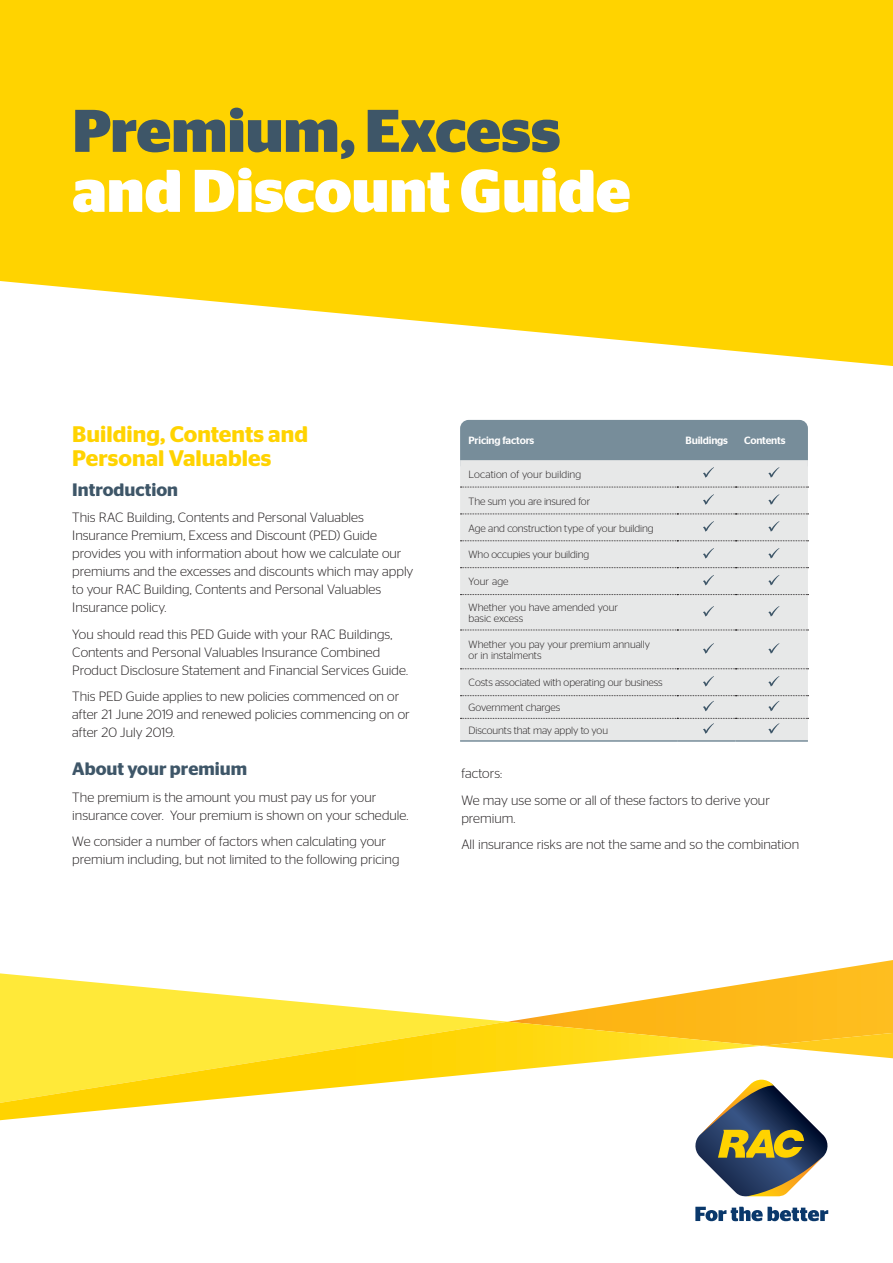
<style>
.page{position:relative;width:893px;height:1263px;background:#fff}
.page>*{position:absolute;margin:0;border:0;box-sizing:border-box;transform-origin:0 0}
.t1{font:700 60px "Stag Sans";color:#fff}
.t2{font:700 60px "Stag Sans";color:#3e5668}
.t3{font:600 22.5px/24px "Stag Sans";color:#ffd300}
.t4{font:600 18px "Stag Sans";color:#3e5668}
.t5{font:300 13.5px/18px "Stag Sans";color:#231f20}
.t6{font:300 10.5px/10.5px "Stag Sans";letter-spacing:-.005em;color:#231f20}
.t7{font:500 10.5px "Stag Sans";letter-spacing:-.02em;color:#fff}
</style>
<div class="page">
<div style="left:0;top:0;width:893px;height:619px;background:#ffd300"></div>
<svg style="left:0;top:281px;width:893px;height:438px;fill:#fff"></svg>
<div style="left:460px;top:478px;width:348px;height:262px;background:#e7e8e8"></div>
<svg style="left:460px;top:487px;width:348px;height:1px"></svg>
<svg style="left:460px;top:513px;width:348px;height:1px"></svg>
<svg style="left:460px;top:540px;width:348px;height:1px"></svg>
<svg style="left:460px;top:567px;width:348px;height:1px"></svg>
<svg style="left:460px;top:594px;width:348px;height:1px"></svg>
<svg style="left:460px;top:630px;width:348px;height:1px"></svg>
<svg style="left:460px;top:668px;width:348px;height:1px"></svg>
<hr style="left:460px;top:740px;width:217px;height:2px;background:#778d9a">
<hr style="left:677px;top:740px;width:59px;height:2px;background:#778d9a">
<hr style="left:736px;top:740px;width:72px;height:2px;background:#778d9a">
<svg style="left:460px;top:420px;width:348px;height:58px;background:#99a8b1"></svg>
<svg style="left:703px;top:494px;width:11px;height:11px"></svg>
<svg style="left:768px;top:494px;width:11px;height:11px"></svg>
<svg style="left:703px;top:521px;width:11px;height:11px"></svg>
<svg style="left:768px;top:521px;width:11px;height:11px"></svg>
<svg style="left:703px;top:548px;width:11px;height:11px"></svg>
<svg style="left:768px;top:548px;width:11px;height:11px"></svg>
<svg style="left:703px;top:575px;width:11px;height:10px"></svg>
<svg style="left:768px;top:575px;width:11px;height:10px"></svg>
<svg style="left:703px;top:606px;width:11px;height:11px"></svg>
<svg style="left:768px;top:606px;width:11px;height:11px"></svg>
<svg style="left:703px;top:643px;width:11px;height:11px"></svg>
<svg style="left:768px;top:643px;width:11px;height:11px"></svg>
<svg style="left:703px;top:676px;width:11px;height:10px"></svg>
<svg style="left:768px;top:676px;width:11px;height:10px"></svg>
<svg style="left:460px;top:695px;width:348px;height:16px;background:#dfe0e1"></svg>
<svg style="left:460px;top:718px;width:348px;height:16px;background:#e0e1e1"></svg>
<svg style="left:0;top:973px;width:508px;height:49px"></svg>
<svg style="left:0;top:1022px;width:761px;height:98px"></svg>
<svg style="left:508px;top:960px;width:385px;height:98px"></svg>
<svg style="left:695px;top:1207px;width:133px;height:14px"></svg>
<svg style="left:693px;top:1080px;width:135px;height:116px"></svg>
<h1 class="t2" style="left:72px;top:96px;width:490px">Premium, Excess</h1>
<h1 class="t1" style="left:72px;top:156px;width:560px">and Discount Guide</h1>
<h2 class="t3" style="left:72px;top:422px;width:237px">Building, Contents and<br>Personal Valuables</h2>
<h3 class="t4" style="left:72px;top:479px;width:107px">Introduction</h3>
<p class="t5" style="left:72px;top:508px;width:343px">This RAC Building, Contents and Personal Valuables Insurance Premium, Excess and Discount (PED) Guide provides you with information about how we calculate our premiums and the excesses and discounts which may apply to your RAC Building, Contents and Personal Valuables Insurance policy.</p>
<p class="t5" style="left:72px;top:625px;width:337px">You should read this PED Guide with your RAC Buildings,<br>Contents and Personal Valuables Insurance Combined<br>Product Disclosure Statement and Financial Services Guide.</p>
<p class="t5" style="left:72px;top:687px;width:339px">This PED Guide applies to new policies commenced on or after 21 June 2019 and renewed policies commencing on or after 20 July 2019.</p>
<h3 class="t4" style="left:72px;top:758px;width:176px">About your premium</h3>
<p class="t5" style="left:72px;top:788px;width:338px">The premium is the amount you must pay us for your insurance cover. Your premium is shown on your schedule.</p>
<p class="t5" style="left:72px;top:832px;width:329px">We consider a number of factors when calculating your premium including, but not limited to the following pricing</p>
<p class="t7" style="left:469px;top:434px;width:67px">Pricing factors</p>
<p class="t7" style="left:686px;top:434px;width:44px">Buildings</p>
<p class="t7" style="left:744px;top:434px;width:43px">Contents</p>
<p class="t6" style="left:469px;top:469px;width:114px">Location of your building</p>
<p class="t6" style="left:469px;top:496px;width:123px">The sum you are insured for</p>
<p class="t6" style="left:469px;top:522px;width:187px">Age and construction type of your building</p>
<p class="t6" style="left:469px;top:549px;width:122px">Who occupies your building</p>
<p class="t6" style="left:469px;top:576px;width:42px">Your age</p>
<p class="t6" style="left:469px;top:602px;width:151px">Whether you have amended your basic excess</p>
<p class="t6" style="left:469px;top:639px;width:183px">Whether you pay your premium annually or in instalments</p>
<p class="t6" style="left:469px;top:677px;width:196px">Costs associated with operating our business</p>
<p class="t6" style="left:469px;top:696px;width:141px;line-height:22.5px">Government charges<br>Discounts that may apply to you</p>
<p class="t5" style="left:461px;top:760px;width:310px;line-height:26.5px">factors:<br>We may use some or all of these factors to derive your</p>
<p class="t5" style="left:461px;top:804px;width:339px;line-height:26.5px">premium.<br>All insurance risks are not the same and so the combination</p>
</div>
